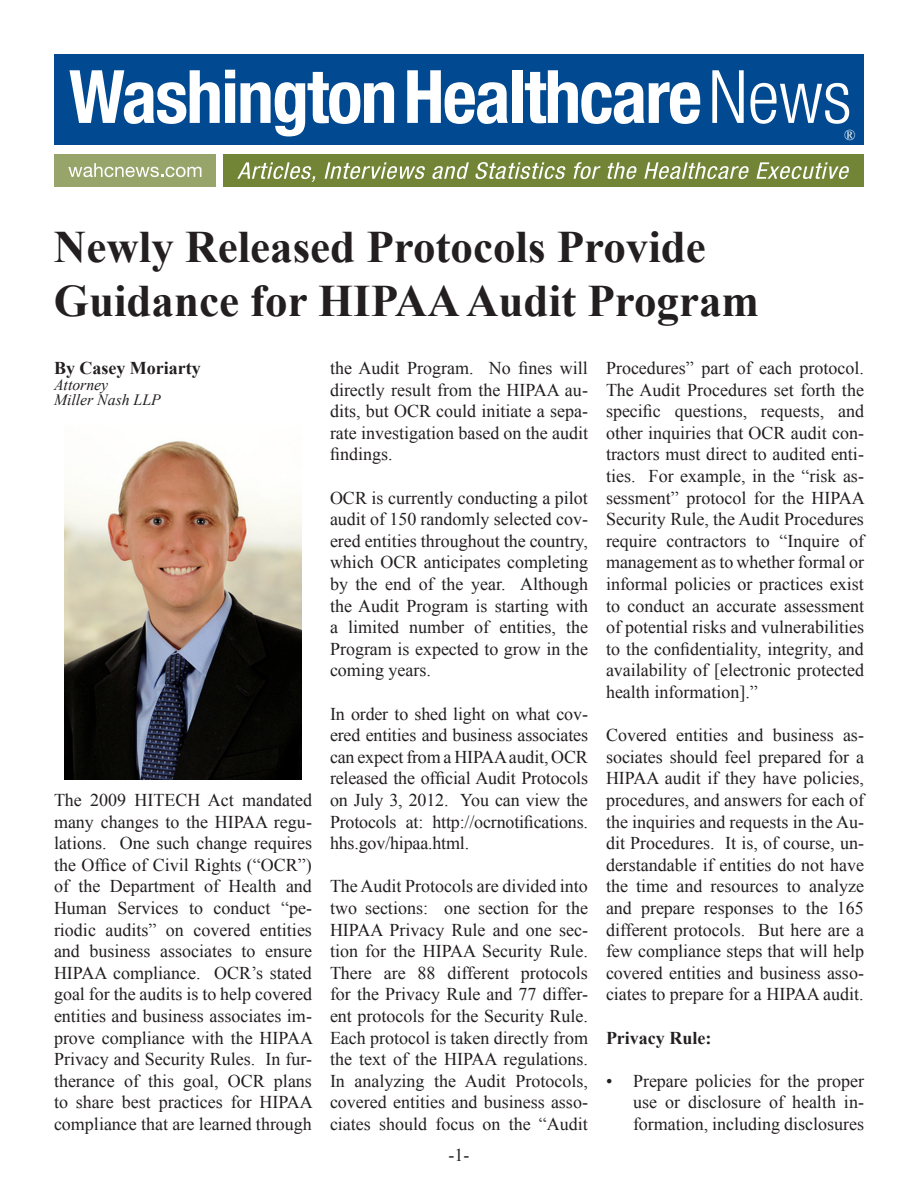
<style>
.page{position:relative;width:918px;height:1188px;background:#fff}
.page>*{position:absolute;margin:0;border:0;box-sizing:border-box;transform-origin:0 0}
.t1{font:700 45px "Times New Roman";color:#231f20}
.t2{font:18px/21.6px "Times New Roman";color:#231f20;text-align:justify}
.t3{font:700 18px "Times New Roman";color:#231f20}
.t4{font:italic 15.75px "Times New Roman";color:#231f20}
.t5{font:15px "Times New Roman";color:#fff}
</style>
<div class="page">
<div style="left:54px;top:54px;width:810px;height:91px;background:#014990"></div>
<div style="left:54px;top:154px;width:162px;height:33px;background:#97a56b"></div>
<div style="left:224px;top:154px;width:640px;height:33px;background:#728436"></div>
<svg style="left:69px;top:70px;width:325px;height:66px"></svg>
<svg style="left:407px;top:70px;width:101px;height:54px"></svg>
<div style="left:512px;top:70px;width:11px;height:53px;background:#fff"></div>
<svg style="left:525px;top:70px;width:175px;height:54px"></svg>
<svg style="left:712px;top:70px;width:32px;height:53px"></svg>
<svg style="left:750px;top:83px;width:99px;height:41px"></svg>
<svg style="left:237px;top:162px;width:78px;height:20px"></svg>
<svg style="left:325px;top:162px;width:100px;height:17px"></svg>
<svg style="left:432px;top:162px;width:37px;height:17px"></svg>
<svg style="left:475px;top:162px;width:91px;height:17px"></svg>
<svg style="left:574px;top:162px;width:27px;height:17px"></svg>
<svg style="left:607px;top:162px;width:30px;height:17px"></svg>
<svg style="left:644px;top:162px;width:105px;height:17px"></svg>
<svg style="left:756px;top:162px;width:93px;height:17px"></svg>
<svg style="left:68px;top:163px;width:133px;height:14px"></svg>
<img style="left:64px;top:441px;width:238px;height:338px">
<p class="t1" style="left:54px;top:216px;width:653px">Newly Released Protocols Provide</p>
<p class="t1" style="left:54px;top:270px;width:707px">Guidance for HIPAA Audit Program</p>
<p class="t5" style="left:844px;top:125px;width:13px">®</p>
<p class="t3" style="left:54px;top:356px;width:148px">By Casey Moriarty</p>
<p class="t4" style="left:54px;top:374px;width:56px">Attorney</p>
<p class="t4" style="left:54px;top:389px;width:108px">Miller Nash LLP</p>
<p class="t2" style="left:54px;top:789px;width:261px">The 2009 HITECH Act mandated many changes to the HIPAA regu&shy;lations. One such change requires the Office of Civil Rights (“OCR”) of the Department of Health and Human Services to conduct “pe&shy;riodic audits” on covered entities and business associates to ensure HIPAA compliance. OCR’s stated goal for the audits is to help covered entities and business associates im&shy;prove compliance with the HIPAA Privacy and Security Rules. In fur&shy;therance of this goal, OCR plans to share best practices for HIPAA compliance that are learned through</p>
<p class="t2" style="left:330px;top:357px;width:260px">the Audit Program. No fines will directly result from the HIPAA au&shy;dits, but OCR could initiate a sepa&shy;rate investigation based on the audit findings.</p>
<p class="t2" style="left:330px;top:486px;width:260px">OCR is currently conducting a pilot audit of 150 randomly selected cov&shy;ered entities throughout the country, which OCR anticipates completing by the end of the year. Although the Audit Program is starting with a limited number of entities, the Program is expected to grow in the coming years.</p>
<p class="t2" style="left:330px;top:702px;width:260px">In order to shed light on what cov&shy;ered entities and business associates can expect from a HIPAA audit, OCR released the official Audit Protocols on July 3, 2012. You can view the Protocols at: http://ocrnotifications. hhs.gov/hipaa.html.</p>
<p class="t2" style="left:330px;top:875px;width:260px">The Audit Protocols are divided into two sections: one section for the HIPAA Privacy Rule and one sec&shy;tion for the HIPAA Security Rule.<br>There are 88 different protocols for the Privacy Rule and 77 differ&shy;ent protocols for the Security Rule.<br>Each protocol is taken directly from the text of the HIPAA regulations.<br>In analyzing the Audit Protocols, covered entities and business asso&shy;ciates should focus on the “Audit</p>
<p class="t2" style="left:449px;top:1144px;width:22px">-1-</p>
<p class="t2" style="left:606px;top:357px;width:260px">Procedures” part of each protocol.<br>The Audit Procedures set forth the specific questions, requests, and other inquiries that OCR audit con&shy;tractors must direct to audited enti&shy;ties. For example, in the “risk as&shy;sessment” protocol for the HIPAA Security Rule, the Audit Procedures require contractors to “Inquire of management as to whether formal or informal policies or practices exist to conduct an accurate assessment of potential risks and vulnerabilities to the confidentiality, integrity, and availability of [electronic protected health information].”</p>
<p class="t2" style="left:606px;top:724px;width:260px">Covered entities and business as&shy;sociates should feel prepared for a HIPAA audit if they have policies, procedures, and answers for each of the inquiries and requests in the Au&shy;dit Procedures. It is, of course, un&shy;derstandable if entities do not have the time and resources to analyze and prepare responses to the 165 different protocols. But here are a few compliance steps that will help covered entities and business asso&shy;ciates to prepare for a HIPAA audit.</p>
<p class="t3" style="left:606px;top:1025px;width:107px">Privacy Rule:</p>
<p class="t2" style="left:633px;top:1070px;width:233px;text-indent:-27px">• Prepare policies for the proper use or disclosure of health in&shy;formation, including disclosures</p>
</div>
